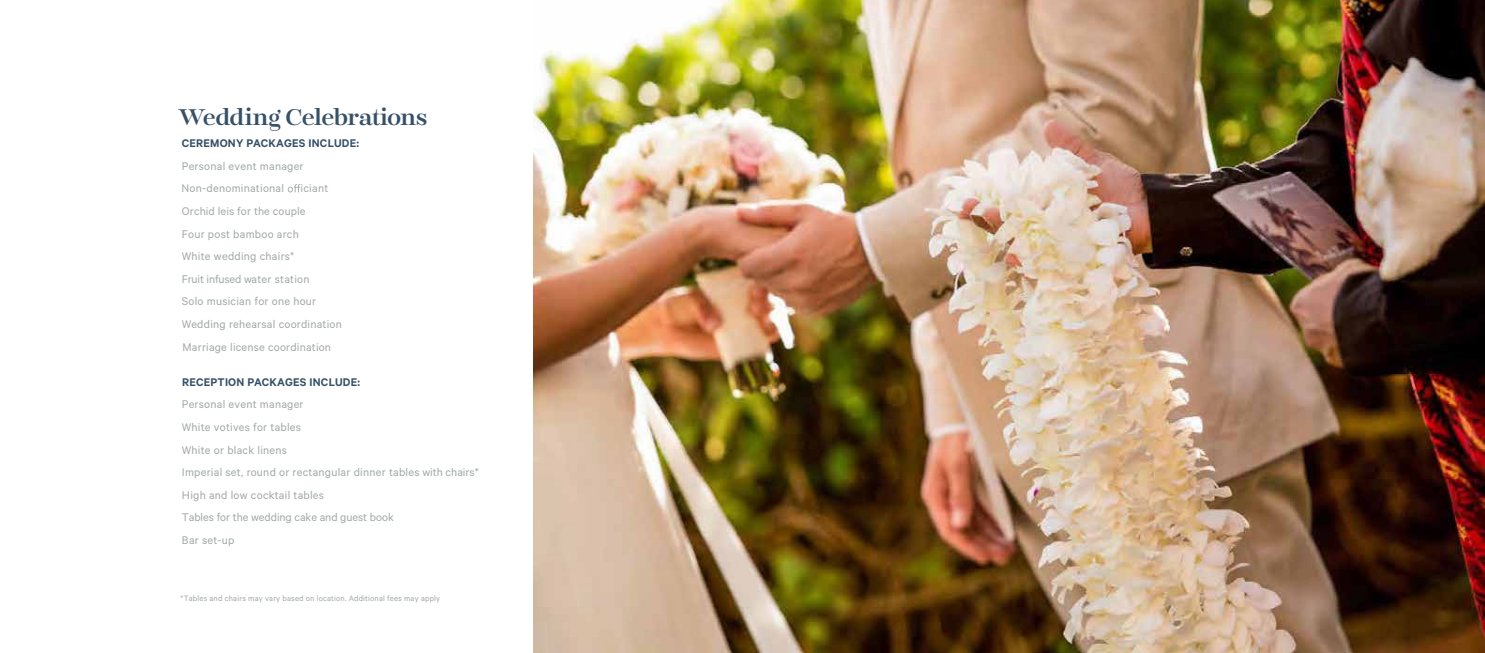
<style>
.page{position:relative;width:1485px;height:653px;background:#fff}
.page>*{position:absolute;margin:0;border:0;box-sizing:border-box;transform-origin:0 0}
.t1{font:22.5px "Encorpada Sheraton";letter-spacing:-.025em;color:#355067}
.t2{font:12.5px/22.6px "Calibre";letter-spacing:.02em;color:#a2a9a7}
.t3{font:600 12.5px "Calibre";letter-spacing:.02em;color:#355067}
.t4{font:8.75px "Calibre";letter-spacing:.02em;color:#a2a9a7}
</style>
<div class="page">
<img style="left:534px;top:0;width:951px;height:652px">
<svg style="left:288px;top:184px;width:12px;height:8px"></svg>
<h1 class="t1" style="left:178px;top:101px;width:251px">Wedding Celebrations</h1>
<p class="t3" style="left:182px;top:136px;width:179px">CEREMONY PACKAGES INCLUDE:</p>
<p class="t2" style="left:182px;top:154px;width:124px">Personal event manager<br>Non-denominational</p>
<p class="t2" style="left:182px;top:177px;width:162px;text-indent:119px">iciant<br>Orchid leis for the couple<br>Four post bamboo arch<br>White wedding chairs*<br>Fruit infused water station<br>Solo musician for one hour<br>Wedding rehearsal coordination</p>
<p class="t2" style="left:183px;top:335px;width:150px">Marriage license coordination</p>
<p class="t3" style="left:182px;top:374px;width:179px">RECEPTION PACKAGES INCLUDE:</p>
<p class="t2" style="left:182px;top:392px;width:299px">Personal event manager<br>White votives for tables<br>White or black linens<br>Imperial set, round or rectangular dinner tables with chairs*<br>High and low cocktail tables<br>Tables for the wedding cake and guest book<br>Bar set-up</p>
<p class="t4" style="left:181px;top:593px;width:261px">*Tables and chairs may vary based on location. Additional fees may apply</p>
</div>
